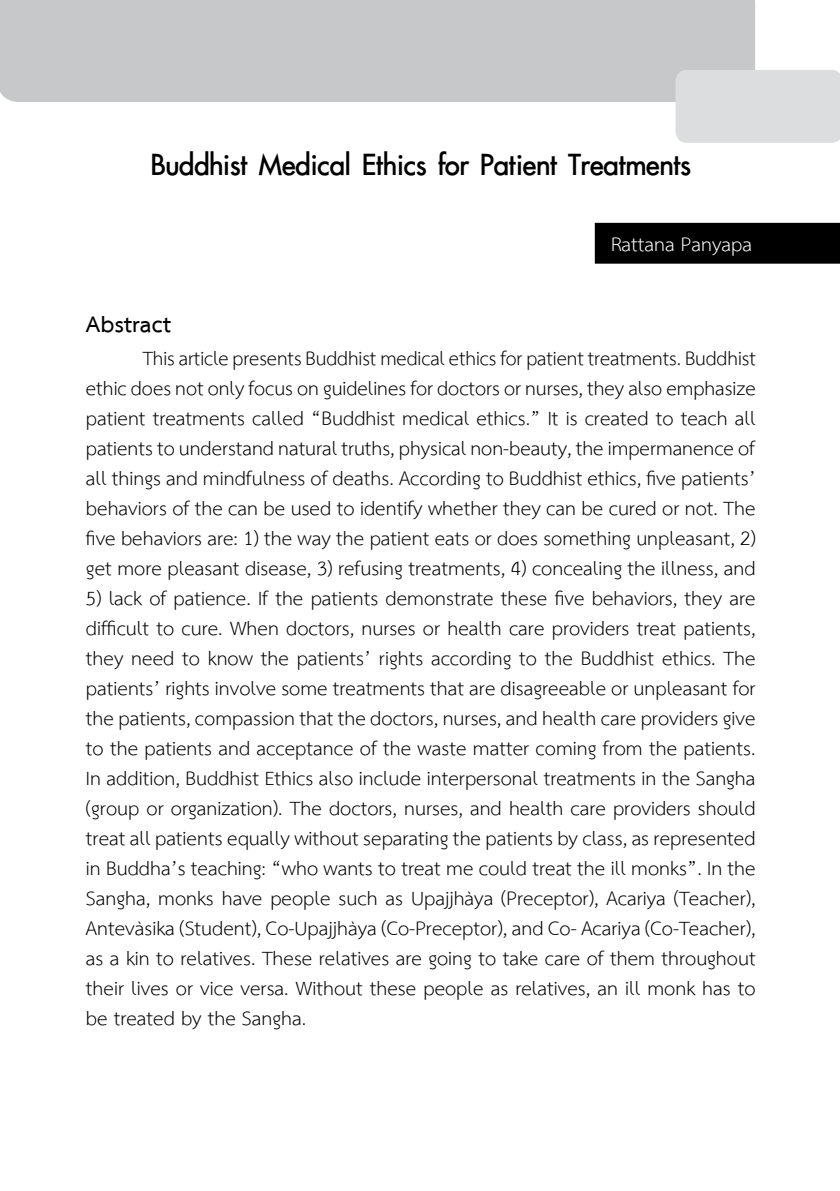
<style>
.page{position:relative;width:840px;height:1191px;background:#fff}
.page>*{position:absolute;margin:0;border:0;box-sizing:border-box;transform-origin:0 0}
.t1{font:700 40px "PSL Prathom Pro";color:#000}
.t2{font:700 32px "TH Sarabun New";color:#000}
.t3{font:28px/30px "TH Sarabun New";color:#000;text-align:justify}
.t4{font:28px "TH Sarabun New";color:#fff}
</style>
<div class="page">
<div style="left:0;top:0;width:754px;height:102px;background:#c7c8ca"></div>
<div style="left:675px;top:70px;width:164px;height:73px;background:#dcddde"></div>
<div style="left:594px;top:223px;width:245px;height:41px;background:#000"></div>
<h1 class="t1" style="left:151px;top:143px;width:541px">Buddhist Medical Ethics for Patient Treatments</h1>
<p class="t4" style="left:610px;top:227px;width:142px">Rattana Panyapa</p>
<p class="t2" style="left:86px;top:305px;width:87px">Abstract</p>
<p class="t3" style="left:86px;top:344px;width:671px;text-indent:57px">This article presents Buddhist medical ethics for patient treatments. Buddhist ethic does not only focus on guidelines for doctors or nurses, they also emphasize patient treatments called “Buddhist medical ethics.” It is created to teach all patients to understand natural truths, physical non-beauty, the impermanence of all things and mindfulness of deaths. According to Buddhist ethics, five patients’ behaviors of the can be used to identify whether they can be cured or not. The five behaviors are: 1) the way the patient eats or does something unpleasant, 2) get more pleasant disease, 3) refusing treatments, 4) concealing the illness, and</p>
<p class="t3" style="left:86px;top:584px;width:670px">5) lack of patience. If the patients demonstrate these five behaviors, they are difficult to cure. When doctors, nurses or health care providers treat patients, they need to know the patients’ rights according to the Buddhist ethics. The patients’ rights involve some treatments that are disagreeable or unpleasant for the patients, compassion that the doctors, nurses, and health care providers give to the patients and acceptance of the waste matter coming from the patients.<br>In addition, Buddhist Ethics also include interpersonal treatments in the Sangha (group or organization). The doctors, nurses, and health care providers should treat all patients equally without separating the patients by class, as represented in Buddha’s teaching: “who wants to treat me could treat the ill monks”. In the Sangha, monks have people such as Upajjhàya (Preceptor), Acariya (Teacher), Antevàsika (Student), Co-Upajjhàya (Co-Preceptor), and Co- Acariya (Co-Teacher), as a kin to relatives. These relatives are going to take care of them throughout their lives or vice versa. Without these people as relatives, an ill monk has to be treated by the Sangha.</p>
</div>
